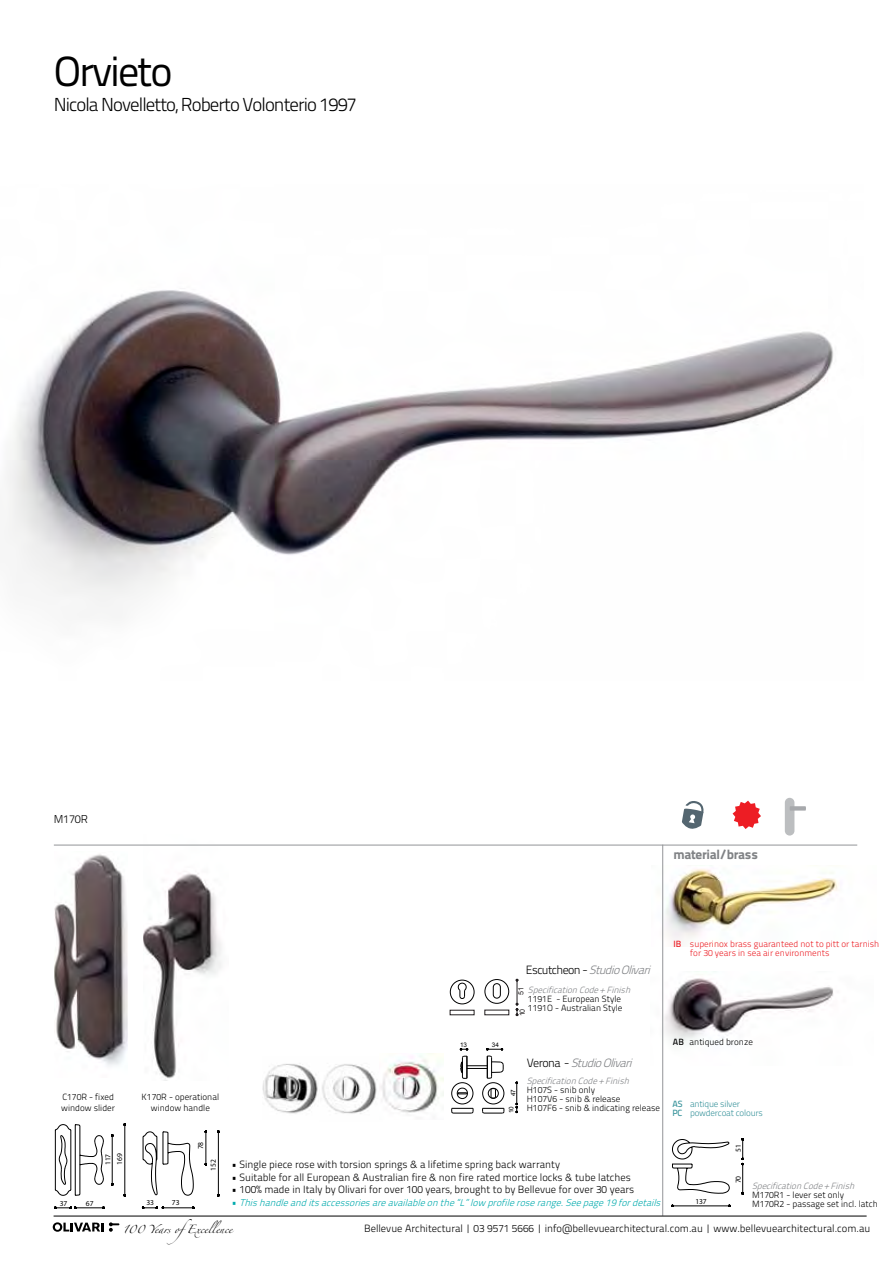
<style>
.page{position:relative;width:893px;height:1263px;background:#fff}
.page>*{position:absolute;margin:0;border:0;box-sizing:border-box;transform-origin:0 0}
.t1{font:42px "Titillium Text 25 L 400 wt";letter-spacing:-.05em;color:#000}
.t2{font:18.75px "Titillium Text 25 L 250 wt";letter-spacing:-.05em;color:#000}
.t3{font:13.35px "Titillium Text 25 L 999 wt";letter-spacing:-.02em;color:#808285}
.t4{font:italic 12px "Titillium Text 25 L 250 wt";color:#808285}
.t5{font:11.4px "Titillium Text 25 L 250 wt";letter-spacing:-.02em;color:#000}
.t6{font:10.5px "Titillium Text 25 L 250 wt";color:#000}
.t7{font:italic 9.75px "Titillium Text 25 L 250 wt";color:#00aaad}
.t8{font:9px/9px "Titillium Text 25 L 250 wt";color:#000}
.t9{font:9px/9px "Titillium Text 25 L 250 wt";color:#ed1d24}
.t10{font:italic 9px "Titillium Text 25 L 250 wt";color:#808285}
.t11{font:9px/9px "Titillium Text 25 L 250 wt";letter-spacing:-.02em;color:#38939b}
.t12{font:7.5px/11.6px "Titillium Text 25 L 1 wt";letter-spacing:-.02em;color:#000}
.t13{font:7.5px "Zapfino";color:#000}
.t14{font:7.2px "Arial";color:#231f20}
.t15{font:6.3px "Arial";letter-spacing:-.02em;color:#000}
.s1{font-style:normal;color:#000}
.s2{font-family:"Titillium Text 25 L 600 wt"}
.s3{font-style:normal;font-size:10.5px}
</style>
<div class="page">
<svg style="left:53px;top:1222px;width:66px;height:10px"></svg>
<img style="left:54px;top:854px;width:74px;height:212px">
<img style="left:144px;top:845px;width:85px;height:236px">
<img style="left:663px;top:972px;width:170px;height:93px">
<img style="left:663px;top:866px;width:175px;height:80px">
<img style="left:6px;top:290px;width:828px;height:318px">
<svg style="left:55px;top:1124px;width:49px;height:72px"></svg>
<svg style="left:143px;top:1131px;width:51px;height:65px"></svg>
<svg style="left:55px;top:1207px;width:49px;height:1px"></svg>
<hr style="left:112px;top:1136px;width:1px;height:48px;background:#000">
<hr style="left:125px;top:1125px;width:1px;height:70px;background:#000">
<hr style="left:206px;top:1132px;width:1px;height:32px;background:#000">
<hr style="left:218px;top:1132px;width:1px;height:63px;background:#000">
<hr style="left:163px;top:1207px;width:30px;height:1px;background:#000">
<svg style="left:142px;top:1207px;width:21px;height:1px"></svg>
<svg style="left:672px;top:1205px;width:58px;height:2px"></svg>
<svg style="left:672px;top:1139px;width:58px;height:55px"></svg>
<svg style="left:742px;top:1138px;width:2px;height:56px"></svg>
<hr style="left:673px;top:1205px;width:56px;height:1px;background:#000">
<div style="left:785px;top:798px;width:9px;height:37px;background:#bcbec0;border-radius:5px"></div>
<svg style="left:790px;top:806px;width:16px;height:5px"></svg>
<hr style="left:54px;top:844px;width:803px;height:1px;background:#939598">
<hr style="left:662px;top:845px;width:1px;height:371px;background:#939598">
<svg style="left:682px;top:801px;width:22px;height:28px"></svg>
<svg style="left:733px;top:801px;width:28px;height:28px"></svg>
<hr style="left:54px;top:1215px;width:813px;height:1px;background:#000">
<img style="left:263px;top:1064px;width:55px;height:50px">
<img style="left:322px;top:1064px;width:55px;height:50px">
<img style="left:380px;top:1054px;width:63px;height:59px">
<svg style="left:482px;top:1108px;width:23px;height:6px"></svg>
<div style="left:482px;top:1082px;width:22px;height:22px;border:1px solid #000;border-radius:50%"></div>
<div style="left:451px;top:1082px;width:22px;height:22px;border:1px solid #000;border-radius:50%"></div>
<svg style="left:491px;top:1090px;width:5px;height:6px"></svg>
<div style="left:488px;top:1088px;width:11px;height:10px;border:1px solid #000;border-radius:50%"></div>
<svg style="left:457px;top:1087px;width:11px;height:12px"></svg>
<svg style="left:451px;top:1108px;width:23px;height:6px"></svg>
<svg style="left:516px;top:1082px;width:2px;height:31px"></svg>
<svg style="left:460px;top:1048px;width:44px;height:31px"></svg>
<svg style="left:457px;top:983px;width:9px;height:16px"></svg>
<div style="left:493px;top:983px;width:8px;height:15px;border:1px solid #000;border-radius:4px"></div>
<svg style="left:516px;top:979px;width:2px;height:37px"></svg>
<div style="left:450px;top:980px;width:24px;height:24px;border:1px solid #000;border-radius:50%"></div>
<div style="left:485px;top:979px;width:24px;height:24px;border:1px solid #000;border-radius:50%"></div>
<h1 class="t1" style="left:54px;top:40px;width:120px">Orvieto</h1>
<h2 class="t2" style="left:54px;top:91px;width:304px">Nicola Novelletto, Roberto Volonterio 1997</h2>
<p class="t5" style="left:54px;top:811px;width:36px">M170R</p>
<p class="t8" style="left:61px;top:1090px;width:55px;line-height:11.4px">C170R - fixed window slider</p>
<p class="t8" style="left:142px;top:1090px;width:79px;line-height:11.4px;text-align:center">K170R - operational window handle</p>
<p class="t3" style="left:673px;top:843px;width:86px">material/brass</p>
<p class="t4" style="left:526px;top:960px;width:130px"><span class="s1">E s c u t c h e o n -</span> StudioOlivari</p>
<p class="t10" style="left:528px;top:983px;width:107px">SpecificationCode+Finish</p>
<p class="t8" style="left:528px;top:994px;width:96px">1191E - European Style<br>1191O - Australian Style</p>
<p class="t14" style="left:516px;top:995px;width:9px;rotate:-90deg">51</p>
<p class="t14" style="left:517px;top:1016px;width:9px;rotate:-90deg">10</p>
<p class="t15" style="left:460px;top:1041px;width:8px">13</p>
<p class="t15" style="left:492px;top:1041px;width:8px">34</p>
<p class="t15" style="left:509px;top:1096px;width:8px;rotate:-90deg">47</p>
<p class="t15" style="left:507px;top:1113px;width:8px;rotate:-90deg">10</p>
<p class="t4" style="left:527px;top:1054px;width:111px"><span class="s1">V e r o n a -</span> StudioOlivari</p>
<p class="t10" style="left:527px;top:1074px;width:107px">SpecificationCode+Finish</p>
<p class="t8" style="left:527px;top:1085px;width:135px">H107S - snib only<br>H107V6 - snib &amp; release<br>H107F6 - snib &amp; indicating release</p>
<p class="t9" style="left:690px;top:938px;width:191px;text-indent:-17px"><span class="s2">IB</span> superinox brass guaranteed not to pitt or tarnish for 30 years in sea air environments</p>
<p class="t8" style="left:673px;top:1037px;width:81px"><span class="s2">AB</span> antiqued bronze</p>
<p class="t11" style="left:672px;top:1098px;width:92px"><span class="s2">AS</span> antique silver<br><span class="s2">PC</span> powdercoat colours</p>
<p class="t12" style="left:195px;top:1149px;width:9px;rotate:-90deg">78</p>
<p class="t12" style="left:732px;top:1152px;width:9px;rotate:-90deg">51</p>
<p class="t12" style="left:732px;top:1183px;width:9px;rotate:-90deg">70</p>
<p class="t12" style="left:102px;top:1165px;width:13px;rotate:-90deg">117<br>169</p>
<p class="t12" style="left:208px;top:1171px;width:13px;rotate:-90deg">152</p>
<p class="t6" style="left:232px;top:1157px;width:330px">• Single piece rose with torsion springs &amp; a lifetime spring back warranty</p>
<p class="t6" style="left:232px;top:1169px;width:401px">• Suitable for all European &amp; Australian fire &amp; non fire rated mortice locks &amp; tube latches</p>
<p class="t6" style="left:232px;top:1182px;width:404px">• 100% made in Italy by Olivari for over 100 years, brought to by Bellevue for over 30 years</p>
<p class="t7" style="left:232px;top:1195px;width:434px"><span class="s3">•</span> Thishandleanditsaccessoriesareavailableonthe“L”low profileroserange.Seepage19fordetails</p>
<p class="t6" style="left:364px;top:1221px;width:508px">Bellevue Architectural | 03 9571 5666 | info@bellevuearchitectural.com.au | www.bellevuearchitectural.com.au</p>
<p class="t10" style="left:752px;top:1179px;width:107px">SpecificationCode+Finish</p>
<p class="t8" style="left:752px;top:1190px;width:127px">M170R1 - lever set only<br>M170R2 - passage set incl. latch</p>
<p class="t12" style="left:695px;top:1196px;width:13px">137</p>
<p class="t12" style="left:807px;top:1195px;width:13px">133</p>
<p class="t12" style="left:146px;top:1197px;width:9px">33</p>
<p class="t12" style="left:60px;top:1197px;width:9px">37</p>
<p class="t12" style="left:86px;top:1197px;width:9px">67</p>
<p class="t12" style="left:172px;top:1197px;width:9px">73</p>
<p class="t13" style="left:123px;top:1226px;width:111px">100 Years ofExcellence</p>
</div>
